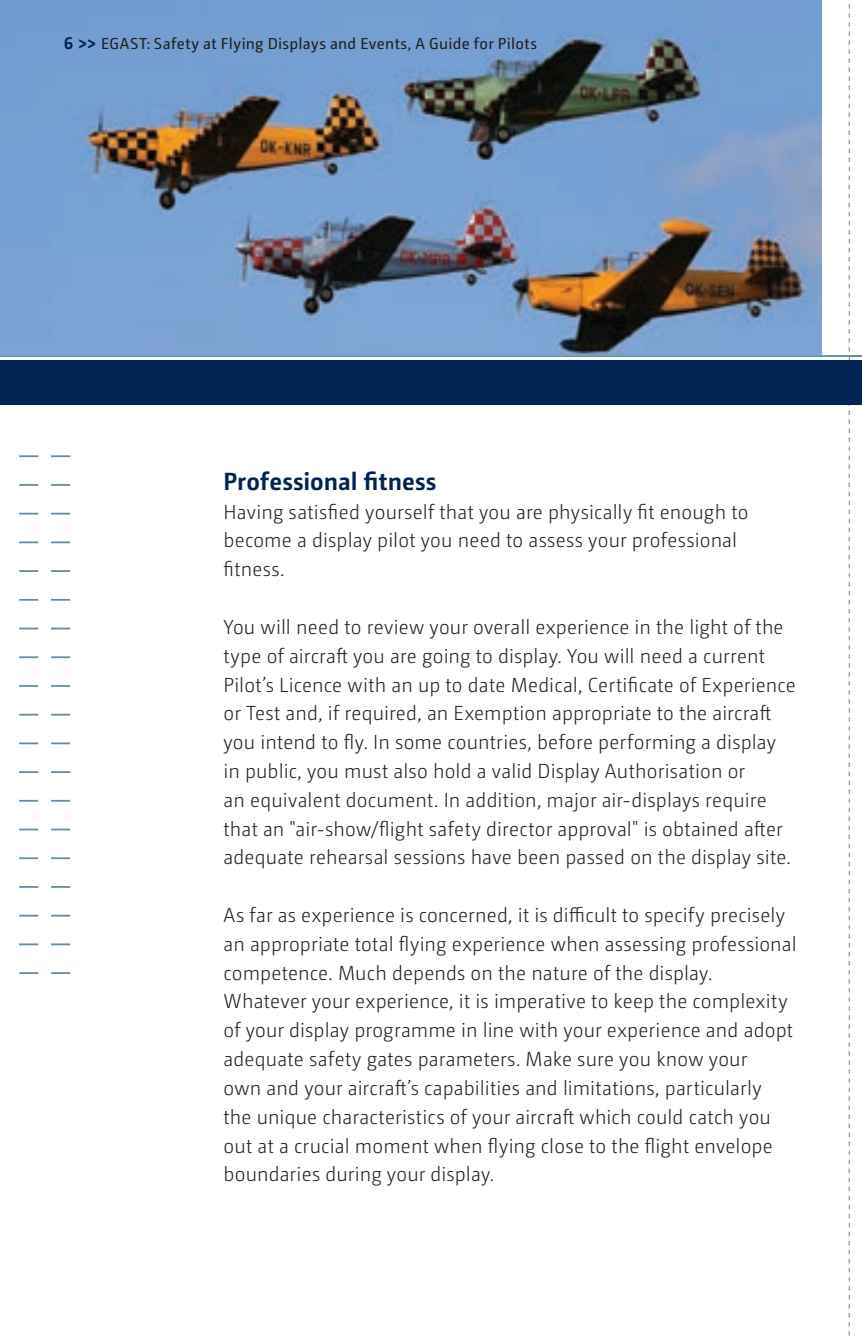
<style>
.page{position:relative;width:862px;height:1340px;background:#fff}
.page>*{position:absolute;margin:0;border:0;box-sizing:border-box;transform-origin:0 0}
._02_SOUS-TITRE{font:700 24.75px "Camingo Dos Pro";letter-spacing:.005em;color:#002354}
._03_TEXTE{font:300 20.25px/28.8px "Camingo Dos Pro";letter-spacing:.01em;color:#231f20}
.t1{font:15.75px "Camingo Dos Pro";letter-spacing:.025em;color:#231f20}
.s1{font-weight:700;font-size:18px;color:#002354}
</style>
<div class="page">
<svg style="left:848px;top:4px;width:1px;height:1332px"></svg>
<div style="left:0;top:360px;width:861px;height:45px;background:#002354"></div>
<hr style="left:0;top:355px;width:861px;height:2px;background:#5d91a7">
<svg style="left:19px;top:455px;width:19px;height:2px"></svg>
<svg style="left:51px;top:455px;width:19px;height:2px"></svg>
<svg style="left:19px;top:484px;width:19px;height:2px"></svg>
<svg style="left:51px;top:484px;width:19px;height:2px"></svg>
<svg style="left:19px;top:513px;width:19px;height:1px"></svg>
<svg style="left:51px;top:513px;width:19px;height:1px"></svg>
<svg style="left:19px;top:541px;width:19px;height:2px"></svg>
<svg style="left:51px;top:541px;width:19px;height:2px"></svg>
<svg style="left:19px;top:570px;width:19px;height:2px"></svg>
<svg style="left:51px;top:570px;width:19px;height:2px"></svg>
<svg style="left:19px;top:599px;width:19px;height:1px"></svg>
<svg style="left:51px;top:599px;width:19px;height:1px"></svg>
<svg style="left:19px;top:627px;width:19px;height:2px"></svg>
<svg style="left:51px;top:627px;width:19px;height:2px"></svg>
<svg style="left:19px;top:656px;width:19px;height:2px"></svg>
<svg style="left:51px;top:656px;width:19px;height:2px"></svg>
<svg style="left:19px;top:685px;width:19px;height:2px"></svg>
<svg style="left:51px;top:685px;width:19px;height:2px"></svg>
<svg style="left:19px;top:713px;width:19px;height:2px"></svg>
<svg style="left:51px;top:713px;width:19px;height:2px"></svg>
<svg style="left:19px;top:742px;width:19px;height:2px"></svg>
<svg style="left:51px;top:742px;width:19px;height:2px"></svg>
<svg style="left:19px;top:771px;width:19px;height:2px"></svg>
<svg style="left:51px;top:771px;width:19px;height:2px"></svg>
<svg style="left:19px;top:800px;width:19px;height:1px"></svg>
<svg style="left:51px;top:800px;width:19px;height:1px"></svg>
<svg style="left:19px;top:828px;width:19px;height:2px"></svg>
<svg style="left:51px;top:828px;width:19px;height:2px"></svg>
<svg style="left:19px;top:857px;width:19px;height:2px"></svg>
<svg style="left:51px;top:857px;width:19px;height:2px"></svg>
<svg style="left:19px;top:886px;width:19px;height:1px"></svg>
<svg style="left:51px;top:886px;width:19px;height:1px"></svg>
<svg style="left:19px;top:914px;width:19px;height:2px"></svg>
<svg style="left:51px;top:914px;width:19px;height:2px"></svg>
<svg style="left:19px;top:943px;width:19px;height:2px"></svg>
<svg style="left:51px;top:943px;width:19px;height:2px"></svg>
<svg style="left:19px;top:972px;width:19px;height:2px"></svg>
<svg style="left:51px;top:972px;width:19px;height:2px"></svg>
<img style="left:0;top:0;width:820px;height:355px">
<p class="t1" style="left:64px;top:34px;width:474px"><span class="s1">6 &gt;&gt;</span> EGAST: Safety at Flying Displays and Events, A Guide for Pilots</p>
<p class="_02_SOUS-TITRE" style="left:223px;top:466px;width:214px">Professional fitness</p>
<p class="_03_TEXTE" style="left:223px;top:497px;width:526px">Having satisfied yourself that you are physically fit enough to become a display pilot you need to assess your professional fitness.</p>
<p class="_03_TEXTE" style="left:223px;top:612px;width:573px">You will need to review your overall experience in the light of the type of aircraft you are going to display. You will need a current Pilot’s Licence with an up to date Medical, Certificate of Experience or Test and, if required, an Exemption appropriate to the aircraft you intend to fly. In some countries, before performing a display in public, you must also hold a valid Display Authorisation or<br>an equivalent document. In addition, major air-displays require that an "air-show/flight safety director approval" is obtained after adequate rehearsal sessions have been passed on the display site.</p>
<p class="_03_TEXTE" style="left:223px;top:900px;width:574px">As far as experience is concerned, it is difficult to specify precisely an appropriate total flying experience when assessing professional competence. Much depends on the nature of the display.<br>Whatever your experience, it is imperative to keep the complexity of your display programme in line with your experience and adopt adequate safety gates parameters. Make sure you know your<br>own and your aircraft’s capabilities and limitations, particularly<br>the unique characteristics of your aircraft which could catch you out at a crucial moment when flying close to the flight envelope boundaries during your display.</p>
</div>
